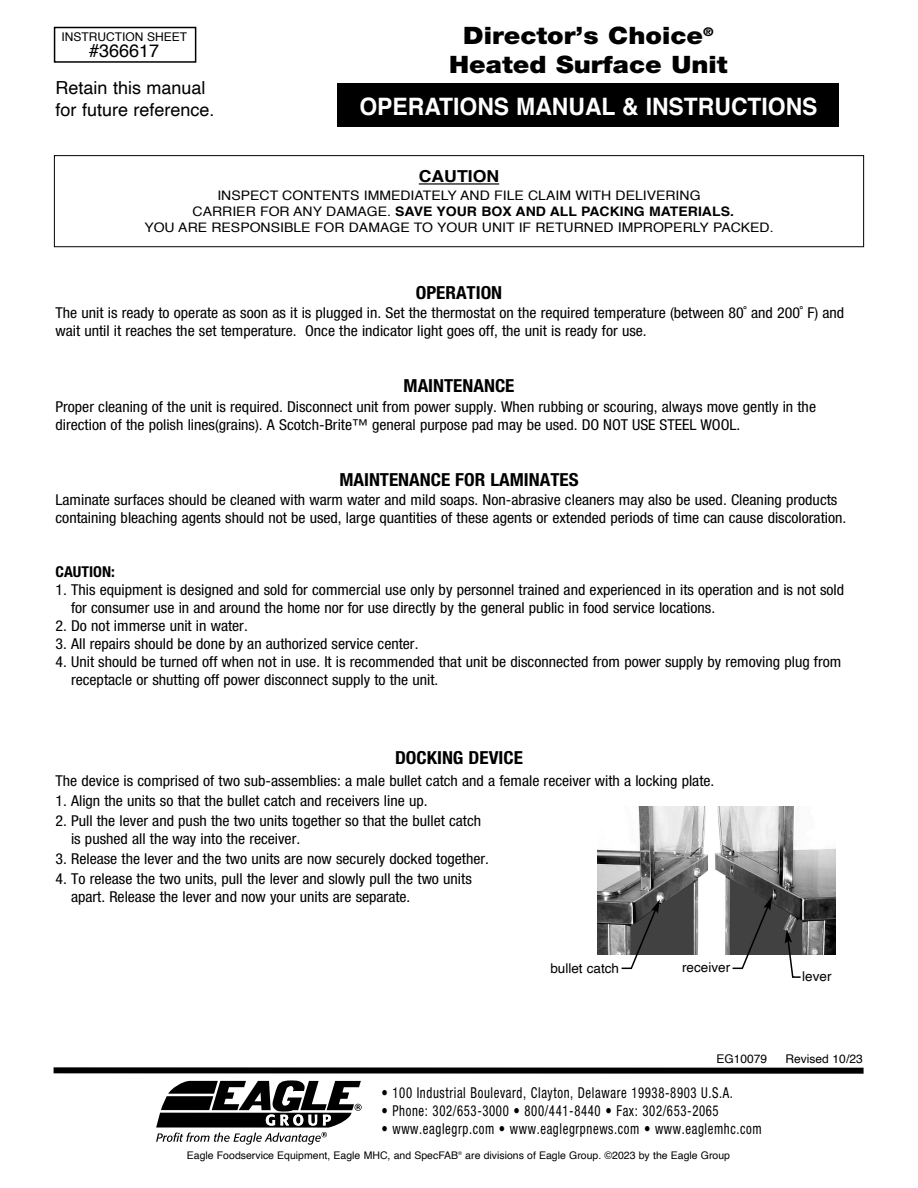
<style>
.page{position:relative;width:918px;height:1188px;background:#fff}
.page>*{position:absolute;margin:0;border:0;box-sizing:border-box;transform-origin:0 0}
.t1{font:900 24px/28.8px "Helvetica Neue LT Pro";color:#000;text-align:center;scale:1.1 1}
.t2{font:700 24px "Helvetica";color:#fff;scale:.95 1}
.t3{font:700 condensed 18px "Helvetica Neue LT Pro";color:#000;scale:1.06 1}
.t4{font:18px/21.6px "Helvetica";color:#000}
.t5{font:700 16.5px "Helvetica";color:#000;scale:1.07 1}
.t6{font:condensed 15px/18px "Helvetica Neue LT Pro";color:#000;scale:1.06 1}
.t7{font:condensed 15px "Helvetica Neue LT Pro";letter-spacing:.05em;color:#000;scale:.85 1}
.t8{font:700 condensed 15px "Helvetica Neue LT Pro";color:#000;scale:1.06 1}
.t9{font:13.5px "Helvetica";color:#000}
.t10{font:13.2px "Helvetica";color:#000;scale:1.07 1}
.t11{font:700 13.2px "Helvetica";color:#000;scale:1.07 1}
.t12{font:12px "Helvetica";color:#000}
.t13{font:10.5px "Helvetica";color:#000}
.s1{font-weight:400}
.s2{font-size:13.5px}
</style>
<div class="page">
<div style="left:338px;top:83px;width:501px;height:44px;background:#000"></div>
<img style="left:598px;top:806px;width:237px;height:149px">
<svg style="left:620px;top:899px;width:40px;height:71px"></svg>
<svg style="left:731px;top:896px;width:41px;height:74px"></svg>
<svg style="left:785px;top:929px;width:17px;height:49px"></svg>
<div style="left:54px;top:27px;width:142px;height:36px;border:2px solid #000"></div>
<svg style="left:156px;top:1080px;width:206px;height:65px"></svg>
<div style="left:54px;top:1067px;width:810px;height:7px;background:#000"></div>
<div style="left:54px;top:155px;width:810px;height:92px;border:1px solid #000"></div>
<hr style="left:419px;top:183px;width:80px;height:2px;background:#000">
<p class="t12" style="left:61px;top:31px;width:127px">INSTRUCTION SHEET</p>
<p class="t4" style="left:89px;top:42px;width:72px">#366617</p>
<p class="t4" style="left:56px;top:79px;width:161px">Retain this manual for future reference.</p>
<h1 class="t1" style="left:449px;top:21px;width:255px">Director’s Choice<sup>®<br></sup>Heated Surface Unit</h1>
<h1 class="t2" style="left:359px;top:96px;width:484px">OPERATIONS MANUAL &amp; INSTRUCTIONS</h1>
<p class="t5" style="left:419px;top:169px;width:77px">CAUTION</p>
<p class="t10" style="left:217px;top:189px;width:453px">INSPECT CONTENTS IMMEDIATELY AND FILE CLAIM WITH DELIVERING</p>
<p class="t11" style="left:193px;top:206px;width:507px"><span class="s1">CARRIER FOR ANY DAMAGE.</span> SAVE YOUR BOX AND ALL PACKING MATERIALS.</p>
<p class="t10" style="left:144px;top:222px;width:590px">YOU ARE RESPONSIBLE FOR DAMAGE TO YOUR UNIT IF RETURNED <span class="s2">I</span>MPROPERLY PACKED.</p>
<p class="t3" style="left:416px;top:282px;width:83px">OPERATION</p>
<p class="t6" style="left:56px;top:305px;width:746px">The unit is ready to operate as soon as it is plugged in. Set the thermostat on the required temperature (between 80˚ and 200˚ F) and wait until it reaches the set temperature. Once the indicator light goes off, the unit is ready for use.</p>
<p class="t3" style="left:404px;top:375px;width:106px">MAINTENANCE</p>
<p class="t6" style="left:56px;top:399px;width:719px">Proper cleaning of the unit is required. Disconnect unit from power supply. When rubbing or scouring, always move gently in the direction of the polish lines(grains). A Scotch-Brite™ general purpose pad may be used. DO NOT USE STEEL WOOL.</p>
<p class="t3" style="left:339px;top:469px;width:227px">MAINTENANCE FOR LAMINATES</p>
<p class="t6" style="left:56px;top:492px;width:748px">Laminate surfaces should be cleaned with warm water and mild soaps. Non-abrasive cleaners may also be used. Cleaning products containing bleaching agents should not be used, large quantities of these agents or extended periods of time can cause discoloration.</p>
<p class="t8" style="left:56px;top:563px;width:58px">CAUTION:</p>
<p class="t6" style="left:71px;top:582px;width:731px;text-indent:-16px">1. This equipment is designed and sold for commercial use only by personnel trained and experienced in its operation and is not sold for consumer use in and around the home nor for use directly by the general public in food service locations.</p>
<p class="t6" style="left:56px;top:618px;width:183px">2. Do not immerse unit in water.</p>
<p class="t6" style="left:56px;top:636px;width:344px">3. All repairs should be done by an authorized service center.</p>
<p class="t6" style="left:71px;top:654px;width:728px;text-indent:-16px">4. Unit should be turned off when not in use. It is recommended that unit be disconnected from power supply by removing plug from receptacle or shutting off power disconnect supply to the unit.</p>
<p class="t3" style="left:395px;top:747px;width:122px">DOCKING DEVICE</p>
<p class="t6" style="left:56px;top:773px;width:623px">The device is comprised of two sub-assemblies: a male bullet catch and a female receiver with a locking plate.</p>
<p class="t6" style="left:56px;top:793px;width:352px">1. Align the units so that the bullet catch and receivers line up.</p>
<p class="t6" style="left:71px;top:813px;width:388px;text-indent:-16px">2. Pull the lever and push the two units together so that the bullet catch is pushed all the way into the receiver.</p>
<p class="t6" style="left:56px;top:851px;width:410px">3. Release the lever and the two units are now securely docked together.</p>
<p class="t6" style="left:71px;top:871px;width:380px;text-indent:-16px">4. To release the two units, pull the lever and slowly pull the two units apart. Release the lever and now your units are separate.</p>
<p class="t9" style="left:550px;top:963px;width:70px">bullet catch</p>
<p class="t9" style="left:682px;top:961px;width:50px">receiver</p>
<p class="t9" style="left:802px;top:971px;width:31px">lever</p>
<p class="t12" style="left:717px;top:1054px;width:52px">EG10079</p>
<p class="t12" style="left:786px;top:1054px;width:79px">Revised 10/23</p>
<p class="t7" style="left:381px;top:1087px;width:415px">• 100 Industrial Boulevard, Clayton, Delaware 19938-8903 U.S.A.</p>
<p class="t7" style="left:381px;top:1105px;width:398px">• Phone: 302/653-3000 • 800/441-8440 • Fax: 302/653-2065</p>
<p class="t7" style="left:381px;top:1123px;width:449px">• www.eaglegrp.com • www.eaglegrpnews.com • www.eaglemhc.com</p>
<p class="t13" style="left:187px;top:1151px;width:545px">Eagle Foodservice Equipment, Eagle MHC, and SpecFAB<sup>®</sup> are divisions of Eagle Group. ©2023 by the Eagle Group</p>
</div>
